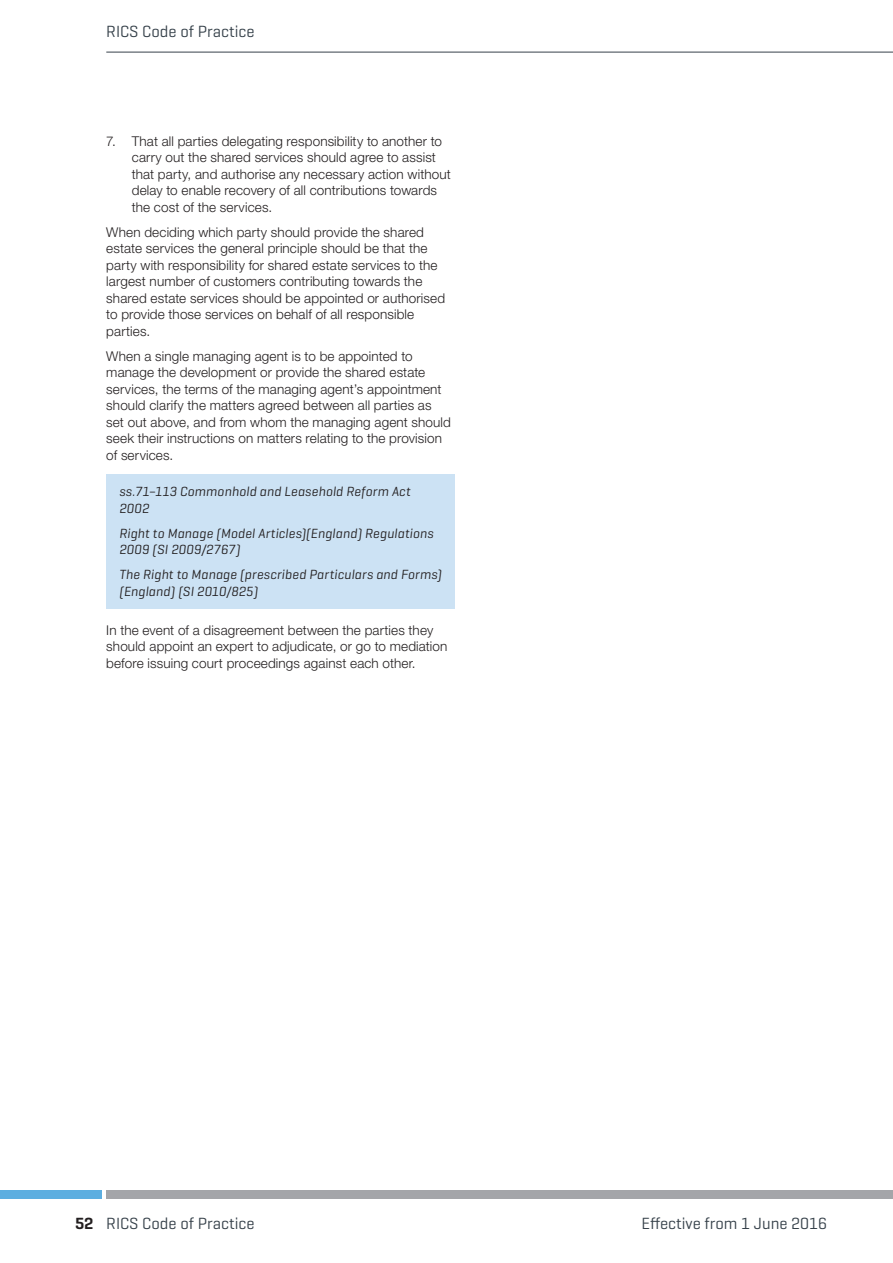
<style>
.page{position:relative;width:893px;height:1263px;background:#fff}
.page>*{position:absolute;margin:0;border:0;box-sizing:border-box;transform-origin:0 0}
.t1{font:16.5px "Geogrotesque";color:#36414a}
.t2{font:300 13.5px/16.5px "Helvetica Neue LT Std";letter-spacing:.01em;color:#231f20}
.t3{font:italic 13.5px/16.5px "Geogrotesque";letter-spacing:.015em;color:#231f20}
.s1{font-weight:600;color:#231f20}
</style>
<div class="page">
<hr style="left:106px;top:52px;width:787px;height:1px;background:#36414a">
<div style="left:0;top:1191px;width:102px;height:8px;background:#5daee0"></div>
<div style="left:106px;top:1191px;width:787px;height:8px;background:#a4a5a9"></div>
<div style="left:106px;top:475px;width:349px;height:51px;background:#cce2f4"></div>
<div style="left:106px;top:516px;width:349px;height:51px;background:#cce2f4"></div>
<div style="left:106px;top:558px;width:349px;height:51px;background:#cce2f4"></div>
<p class="t1" style="left:106px;top:21px;width:150px">RICS Code of Practice</p>
<p class="t2" style="left:132px;top:132px;width:320px;text-indent:-26px">7. That all parties delegating responsibility to another to carry out the shared services should agree to assist that party, and authorise any necessary action without delay to enable recovery of all contributions towards the cost of the services.</p>
<p class="t2" style="left:106px;top:223px;width:340px">When deciding which party should provide the shared estate services the general principle should be that the party with responsibility for shared estate services to the largest number of customers contributing towards the shared estate services should be appointed or authorised to provide those services on behalf of all responsible parties.</p>
<p class="t2" style="left:106px;top:347px;width:346px">When a single managing agent is to be appointed to manage the development or provide the shared estate services, the terms of the managing agent’s appointment should clarify the matters agreed between all parties as set out above, and from whom the managing agent should seek their instructions on matters relating to the provision of services.</p>
<p class="t3" style="left:119px;top:483px;width:293px">ss.71–113 Commonhold and Leasehold Reform Act<br>2002</p>
<p class="t3" style="left:119px;top:524px;width:316px">Right to Manage (Model Articles)(England) Regulations<br>2009 (SI 2009/2767)</p>
<p class="t3" style="left:119px;top:566px;width:324px">The Right to Manage (prescribed Particulars and Forms) (England) (SI 2010/825)</p>
<p class="t2" style="left:106px;top:621px;width:343px">In the event of a disagreement between the parties they should appoint an expert to adjudicate, or go to mediation before issuing court proceedings against each other.</p>
<p class="t1" style="left:75px;top:1213px;width:181px"><span class="s1">52</span> RICS Code of Practice</p>
<p class="t1" style="left:641px;top:1213px;width:187px">Effective from 1 June 2016</p>
</div>
